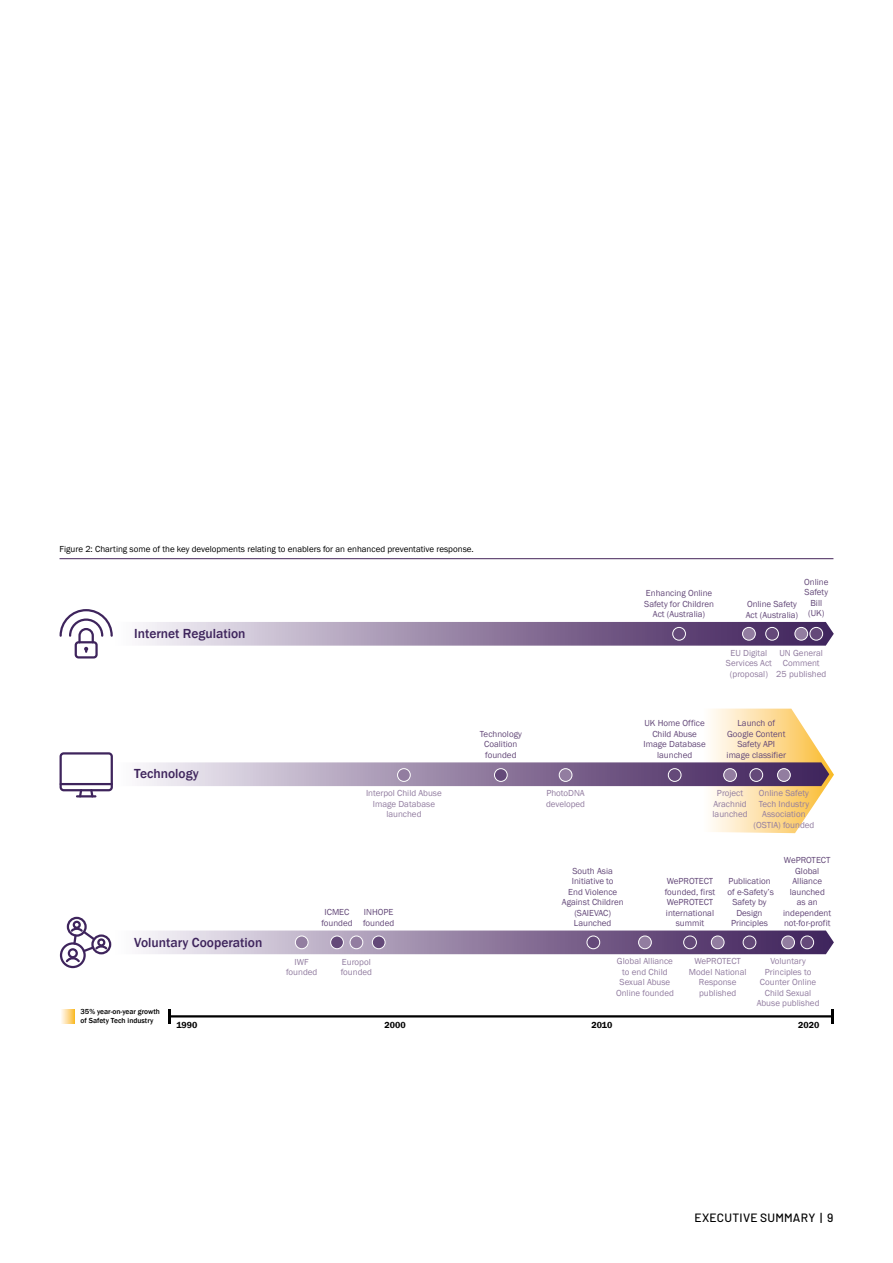
<style>
.page{position:relative;width:893px;height:1263px;background:#fff}
.page>*{position:absolute;margin:0;border:0;box-sizing:border-box;transform-origin:0 0}
.t1{font:500 13.5px "Franklin Gothic";color:#3e245c}
.t2{font:500 12px "Barlow";letter-spacing:.025em;color:#000}
.t3{font:9px/10.5px "Franklin Gothic";color:#644979;text-align:center}
.t4{font:9px/10.5px "Franklin Gothic";color:#927da0;text-align:center}
.t5{font:9px "Franklin Gothic";color:#000}
.t6{font:600 9px "Franklin Gothic";color:#000}
.t7{font:500 7.5px/9px "Franklin Gothic";color:#000}
</style>
<div class="page">
<svg style="left:140px;top:708px;width:694px;height:125px"></svg>
<div style="left:75px;top:641px;width:23px;height:17px;border:2px solid #3e245c;border-radius:3px"></div>
<svg style="left:60px;top:609px;width:774px;height:43px"></svg>
<svg style="left:77px;top:791px;width:18px;height:7px"></svg>
<hr style="left:61px;top:783px;width:51px;height:2px;background:#3e245c">
<div style="left:60px;top:752px;width:53px;height:39px;border:2px solid #3e245c;border-radius:3px"></div>
<div style="left:73px;top:921px;width:8px;height:8px;border:2px solid #3e245c;border-radius:50%"></div>
<div style="left:60px;top:942px;width:26px;height:26px;border:2px solid #3e245c;border-radius:50%"></div>
<div style="left:67px;top:917px;width:20px;height:20px;border:2px solid #3e245c;border-radius:50%"></div>
<svg style="left:64px;top:928px;width:770px;height:36px"></svg>
<hr style="left:169px;top:1015px;width:664px;height:2px;background:#000">
<svg style="left:168px;top:1009px;width:2px;height:15px"></svg>
<hr style="left:831px;top:1009px;width:3px;height:15px;background:#000">
<div style="left:398px;top:769px;width:12px;height:12px;background:#927da0;border-radius:50%"></div>
<div style="left:397px;top:768px;width:14px;height:14px;border:1px solid #fff;border-radius:50%"></div>
<div style="left:494px;top:769px;width:13px;height:12px;background:#644979;border-radius:50%"></div>
<div style="left:494px;top:768px;width:14px;height:14px;border:1px solid #fff;border-radius:50%"></div>
<div style="left:559px;top:769px;width:13px;height:12px;background:#927da0;border-radius:50%"></div>
<div style="left:559px;top:768px;width:13px;height:14px;border:1px solid #fff;border-radius:50%"></div>
<div style="left:668px;top:769px;width:13px;height:12px;background:#644979;border-radius:50%"></div>
<div style="left:668px;top:768px;width:13px;height:14px;border:1px solid #fff;border-radius:50%"></div>
<div style="left:724px;top:769px;width:12px;height:12px;background:#927da0;border-radius:50%"></div>
<div style="left:723px;top:768px;width:14px;height:14px;border:1px solid #fff;border-radius:50%"></div>
<div style="left:750px;top:769px;width:13px;height:12px;background:#644979;border-radius:50%"></div>
<div style="left:749px;top:768px;width:14px;height:14px;border:1px solid #fff;border-radius:50%"></div>
<div style="left:777px;top:769px;width:13px;height:12px;background:#927da0;border-radius:50%"></div>
<div style="left:777px;top:768px;width:14px;height:14px;border:1px solid #fff;border-radius:50%"></div>
<div style="left:673px;top:627px;width:12px;height:13px;background:#644979;border-radius:50%"></div>
<div style="left:672px;top:627px;width:14px;height:13px;border:1px solid #fff;border-radius:50%"></div>
<div style="left:743px;top:627px;width:12px;height:13px;background:#927da0;border-radius:50%"></div>
<div style="left:742px;top:627px;width:14px;height:13px;border:1px solid #fff;border-radius:50%"></div>
<div style="left:766px;top:627px;width:12px;height:13px;background:#644979;border-radius:50%"></div>
<div style="left:765px;top:627px;width:14px;height:13px;border:1px solid #fff;border-radius:50%"></div>
<div style="left:795px;top:627px;width:13px;height:13px;background:#927da0;border-radius:50%"></div>
<div style="left:794px;top:627px;width:14px;height:13px;border:1px solid #fff;border-radius:50%"></div>
<div style="left:810px;top:627px;width:13px;height:13px;background:#644979;border-radius:50%"></div>
<div style="left:809px;top:627px;width:14px;height:13px;border:1px solid #fff;border-radius:50%"></div>
<svg style="left:61px;top:1009px;width:13px;height:14px"></svg>
<div style="left:295px;top:936px;width:13px;height:13px;background:#927da0;border-radius:50%"></div>
<div style="left:295px;top:936px;width:13px;height:13px;border:1px solid #fff;border-radius:50%"></div>
<div style="left:372px;top:936px;width:13px;height:13px;background:#644979;border-radius:50%"></div>
<div style="left:372px;top:936px;width:13px;height:13px;border:1px solid #fff;border-radius:50%"></div>
<div style="left:350px;top:936px;width:13px;height:13px;background:#927da0;border-radius:50%"></div>
<div style="left:350px;top:936px;width:13px;height:13px;border:1px solid #fff;border-radius:50%"></div>
<div style="left:331px;top:936px;width:12px;height:13px;background:#644979;border-radius:50%"></div>
<div style="left:330px;top:936px;width:14px;height:13px;border:1px solid #fff;border-radius:50%"></div>
<div style="left:587px;top:936px;width:13px;height:13px;background:#644979;border-radius:50%"></div>
<div style="left:587px;top:936px;width:13px;height:13px;border:1px solid #fff;border-radius:50%"></div>
<div style="left:801px;top:936px;width:13px;height:13px;background:#644979;border-radius:50%"></div>
<div style="left:800px;top:936px;width:14px;height:13px;border:1px solid #fff;border-radius:50%"></div>
<div style="left:639px;top:936px;width:12px;height:13px;background:#927da0;border-radius:50%"></div>
<div style="left:638px;top:936px;width:14px;height:13px;border:1px solid #fff;border-radius:50%"></div>
<div style="left:684px;top:936px;width:12px;height:13px;background:#644979;border-radius:50%"></div>
<div style="left:683px;top:936px;width:14px;height:13px;border:1px solid #fff;border-radius:50%"></div>
<div style="left:711px;top:936px;width:13px;height:13px;background:#927da0;border-radius:50%"></div>
<div style="left:711px;top:936px;width:13px;height:13px;border:1px solid #fff;border-radius:50%"></div>
<div style="left:743px;top:936px;width:13px;height:13px;background:#644979;border-radius:50%"></div>
<div style="left:743px;top:936px;width:13px;height:13px;border:1px solid #fff;border-radius:50%"></div>
<div style="left:782px;top:936px;width:12px;height:13px;background:#927da0;border-radius:50%"></div>
<div style="left:781px;top:936px;width:14px;height:13px;border:1px solid #fff;border-radius:50%"></div>
<hr style="left:60px;top:558px;width:773px;height:1px;background:#45245a">
<p class="t5" style="left:60px;top:543px;width:416px">Figure 2: Charting some of the key developments relating to enablers for an enhanced preventative response.</p>
<h1 class="t1" style="left:134px;top:625px;width:113px">Internet Regulation</h1>
<h1 class="t1" style="left:134px;top:765px;width:66px">Technology</h1>
<p class="t4" style="left:366px;top:788px;width:77px">Interpol Child Abuse<br>Image Database launched</p>
<p class="t3" style="left:480px;top:729px;width:43px">Technology<br>Coalition founded</p>
<p class="t4" style="left:546px;top:788px;width:41px;text-align:left">PhotoDNA developed</p>
<p class="t3" style="left:644px;top:588px;width:71px">Enhancing Online<br>Safety for Children<br>Act (Australia)</p>
<p class="t3" style="left:804px;top:577px;width:26px">Online<br>Safety<br>Bill (UK)</p>
<p class="t3" style="left:746px;top:599px;width:54px;text-align:left">Online Safety<br>Act (Australia)</p>
<p class="t4" style="left:776px;top:648px;width:52px">UN General<br>Comment<br>25 published</p>
<p class="t4" style="left:726px;top:648px;width:48px">EU Digital<br>Services Act (proposal)</p>
<p class="t3" style="left:643px;top:718px;width:64px">UK Home Office<br>Child Abuse<br>Image Database launched</p>
<p class="t3" style="left:727px;top:718px;width:61px">Launch of<br>Google Content<br>Safety API image classifier</p>
<p class="t4" style="left:753px;top:788px;width:62px">Online Safety<br>Tech Industry<br>Association (OSTIA) founded</p>
<p class="t4" style="left:712px;top:788px;width:37px">Project<br>Arachnid launched</p>
<p class="t3" style="left:783px;top:855px;width:50px">WePROTECT<br>Global<br>Alliance launched<br>as an independent not-for-profit</p>
<p class="t3" style="left:562px;top:866px;width:63px">South Asia<br>Initiative to<br>End Violence<br>Against Children (SAIEVAC)<br>Launched</p>
<p class="t3" style="left:665px;top:876px;width:52px">WePROTECT founded, first<br>WePROTECT international summit</p>
<p class="t4" style="left:616px;top:956px;width:59px">Global Alliance to end Child<br>Sexual Abuse<br>Online founded</p>
<p class="t4" style="left:689px;top:956px;width:59px">WePROTECT<br>Model National<br>Response published</p>
<p class="t3" style="left:727px;top:876px;width:48px">Publication of e-Safety’s<br>Safety by<br>Design<br>Principles</p>
<p class="t4" style="left:757px;top:956px;width:64px">Voluntary<br>Principles to<br>Counter Online<br>Child Sexual<br>Abuse published</p>
<p class="t3" style="left:321px;top:907px;width:33px">ICMEC founded</p>
<p class="t4" style="left:341px;top:956px;width:33px;text-align:left">Europol founded</p>
<p class="t3" style="left:363px;top:907px;width:33px;text-align:left">INHOPE founded</p>
<h1 class="t1" style="left:134px;top:934px;width:130px">Voluntary Cooperation</h1>
<p class="t4" style="left:286px;top:956px;width:33px">IWF founded</p>
<p class="t7" style="left:81px;top:1007px;width:81px">35% year-on-year growth of Safety Tech industry</p>
<p class="t6" style="left:176px;top:1020px;width:23px">1990</p>
<p class="t6" style="left:384px;top:1020px;width:23px">2000</p>
<p class="t6" style="left:591px;top:1020px;width:22px">2010</p>
<p class="t6" style="left:798px;top:1020px;width:23px">2020</p>
<h2 class="t2" style="left:694px;top:1209px;width:141px">EXECUTIVE SUMMARY | 9</h2>
</div>
